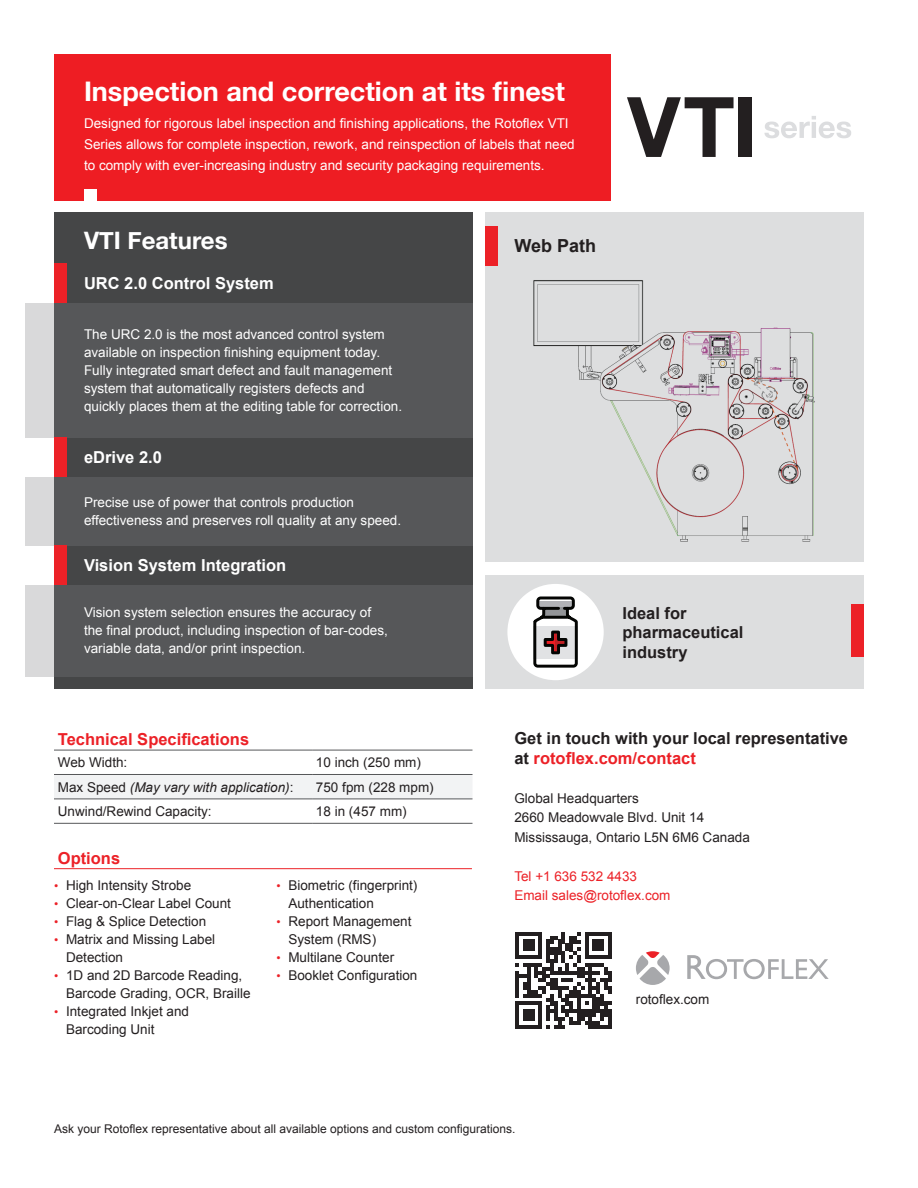
<style>
.page{position:relative;width:918px;height:1188px;background:#fff}
.page>*{position:absolute;margin:0;border:0;box-sizing:border-box;transform-origin:0 0}
.t1{font:700 27px "Helvetica Neue";color:#fff}
.t2{font:700 24px "Helvetica Neue";color:#fff}
.t3{font:700 18px "Arial";color:#231f20}
.t4{font:700 16.5px/19.5px "Arial";color:#231f20}
.t5{font:700 16.5px "Arial";color:#fff}
.t6{font:700 16.5px "Arial";color:#ec2127}
.t7{font:13.5px/18px "Arial";color:#fff}
.t8{font:13.5px/18px "Arial";color:#231f20}
.t9{font:13.5px/19.5px "Arial";color:#ec2127}
.t10{font:italic 13.5px "Arial";color:#231f20}
.t11{font:12px "Arial";color:#231f20}
.s1{font-style:normal}
.s2{font-size:12px;color:#ec2127}
.s3{color:#ec2127}
</style>
<div class="page">
<div style="left:54px;top:212px;width:418px;height:477px;background:#454647"></div>
<div style="left:54px;top:54px;width:556px;height:146px;background:#ee1d23"></div>
<div style="left:25px;top:303px;width:447px;height:134px;background:#565759"></div>
<div style="left:25px;top:477px;width:447px;height:68px;background:#565759"></div>
<div style="left:25px;top:585px;width:447px;height:91px;background:#565759"></div>
<div style="left:485px;top:212px;width:379px;height:350px;background:#dddedf"></div>
<div style="left:485px;top:576px;width:379px;height:113px;background:#dddedf"></div>
<svg style="left:54px;top:775px;width:418px;height:48px"></svg>
<hr style="left:54px;top:750px;width:258px;height:1px;background:#57585a">
<hr style="left:312px;top:750px;width:160px;height:1px;background:#57585a">
<hr style="left:54px;top:774px;width:258px;height:1px;background:#57585a">
<hr style="left:312px;top:774px;width:160px;height:1px;background:#57585a">
<hr style="left:54px;top:799px;width:258px;height:1px;background:#57585a">
<hr style="left:312px;top:799px;width:160px;height:1px;background:#57585a">
<hr style="left:54px;top:823px;width:258px;height:1px;background:#57585a">
<hr style="left:312px;top:823px;width:160px;height:1px;background:#57585a">
<hr style="left:54px;top:868px;width:216px;height:1px;background:#ec2127">
<hr style="left:270px;top:868px;width:202px;height:1px;background:#ec2127">
<div style="left:485px;top:226px;width:13px;height:39px;background:#ec2127"></div>
<div style="left:54px;top:263px;width:13px;height:40px;background:#ec2127"></div>
<div style="left:851px;top:604px;width:13px;height:53px;background:#ec2127"></div>
<div style="left:54px;top:437px;width:13px;height:40px;background:#ec2127"></div>
<div style="left:54px;top:545px;width:13px;height:40px;background:#ec2127"></div>
<img style="left:533px;top:280px;width:282px;height:262px">
<svg style="left:636px;top:951px;width:34px;height:34px"></svg>
<svg style="left:687px;top:955px;width:142px;height:24px"></svg>
<svg style="left:627px;top:97px;width:107px;height:60px"></svg>
<div style="left:739px;top:97px;width:13px;height:60px;background:#231f20"></div>
<svg style="left:764px;top:116px;width:87px;height:22px"></svg>
<div style="left:84px;top:189px;width:13px;height:13px;background:#fff"></div>
<div style="left:507px;top:584px;width:97px;height:96px;background:#fff;border-radius:50%"></div>
<svg style="left:533px;top:596px;width:45px;height:72px"></svg>
<svg style="left:515px;top:932px;width:97px;height:97px"></svg>
<h1 class="t1" style="left:84px;top:71px;width:482px">Inspection and correction at its finest</h1>
<p class="t7" style="left:84px;top:113px;width:492px;line-height:21px">Designed for rigorous label inspection and finishing applications, the Rotoflex VTI<br>Series allows for complete inspection, rework, and reinspection of labels that need to comply with ever-increasing industry and security packaging requirements.</p>
<h2 class="t2" style="left:84px;top:221px;width:145px">VTI Features</h2>
<p class="t5" style="left:84px;top:272px;width:191px">URC 2.0 Control System</p>
<p class="t7" style="left:84px;top:325px;width:320px">The URC 2.0 is the most advanced control system available on inspection finishing equipment today.<br>Fully integrated smart defect and fault management system that automatically registers defects and quickly places them at the editing table for correction.</p>
<p class="t5" style="left:84px;top:446px;width:79px">eDrive 2.0</p>
<p class="t7" style="left:84px;top:493px;width:319px">Precise use of power that controls production effectiveness and preserves roll quality at any speed.</p>
<p class="t5" style="left:84px;top:555px;width:204px">Vision System Integration</p>
<p class="t7" style="left:84px;top:604px;width:305px">Vision system selection ensures the accuracy of the final product, including inspection of bar-codes, variable data, and/or print inspection.</p>
<p class="t6" style="left:58px;top:729px;width:193px">Technical Specifications</p>
<p class="t8" style="left:58px;top:754px;width:71px">Web Width:</p>
<p class="t8" style="left:316px;top:754px;width:107px">10 inch (250 mm)</p>
<p class="t10" style="left:58px;top:778px;width:237px"><span class="s1">Max Speed</span> (May vary with application)<span class="s1">:</span></p>
<p class="t8" style="left:316px;top:778px;width:119px">750 fpm (228 mpm)</p>
<p class="t8" style="left:58px;top:802px;width:155px">Unwind/Rewind Capacity:</p>
<p class="t8" style="left:316px;top:802px;width:92px">18 in (457 mm)</p>
<p class="t6" style="left:58px;top:847px;width:64px">Options</p>
<p class="t8" style="left:54px;top:877px;width:139px"><span class="s2">•</span> High Intensity Strobe</p>
<p class="t8" style="left:54px;top:895px;width:179px"><span class="s2">•</span> Clear-on-Clear Label Count</p>
<p class="t8" style="left:54px;top:913px;width:154px"><span class="s2">•</span> Flag &amp; Splice Detection</p>
<p class="t8" style="left:66px;top:931px;width:151px;text-indent:-12px"><span class="s2">•</span> Matrix and Missing Label<br>Detection</p>
<p class="t8" style="left:66px;top:967px;width:186px;text-indent:-12px"><span class="s2">•</span> 1D and 2D Barcode Reading,<br>Barcode Grading, OCR, Braille</p>
<p class="t8" style="left:66px;top:1003px;width:125px;text-indent:-12px"><span class="s2">•</span> Integrated Inkjet and<br>Barcoding Unit</p>
<p class="t8" style="left:288px;top:877px;width:131px;text-indent:-12px"><span class="s2">•</span> Biometric (fingerprint)<br>Authentication</p>
<p class="t8" style="left:288px;top:913px;width:125px;text-indent:-12px"><span class="s2">•</span> Report Management<br>System (RMS)</p>
<p class="t8" style="left:276px;top:949px;width:119px"><span class="s2">•</span> Multilane Counter</p>
<p class="t8" style="left:276px;top:967px;width:143px"><span class="s2">•</span> Booklet Configuration</p>
<h3 class="t3" style="left:514px;top:234px;width:83px">Web Path</h3>
<p class="t4" style="left:622px;top:604px;width:123px">Ideal for pharmaceutical industry</p>
<p class="t4" style="left:514px;top:729px;width:335px">Get in touch with your local representative at <span class="s3">rotoflex.com/contact</span></p>
<p class="t8" style="left:514px;top:789px;width:237px;line-height:19.5px">Global Headquarters<br>2660 Meadowvale Blvd. Unit 14<br>Mississauga, Ontario L5N 6M6 Canada</p>
<p class="t9" style="left:514px;top:867px;width:158px">Tel +1 636 532 4433<br>Email sales@rotoflex.com</p>
<p class="t8" style="left:636px;top:990px;width:75px">rotoflex.com</p>
<p class="t11" style="left:54px;top:1121px;width:463px">Ask your Rotoflex representative about all available options and custom configurations.</p>
</div>
